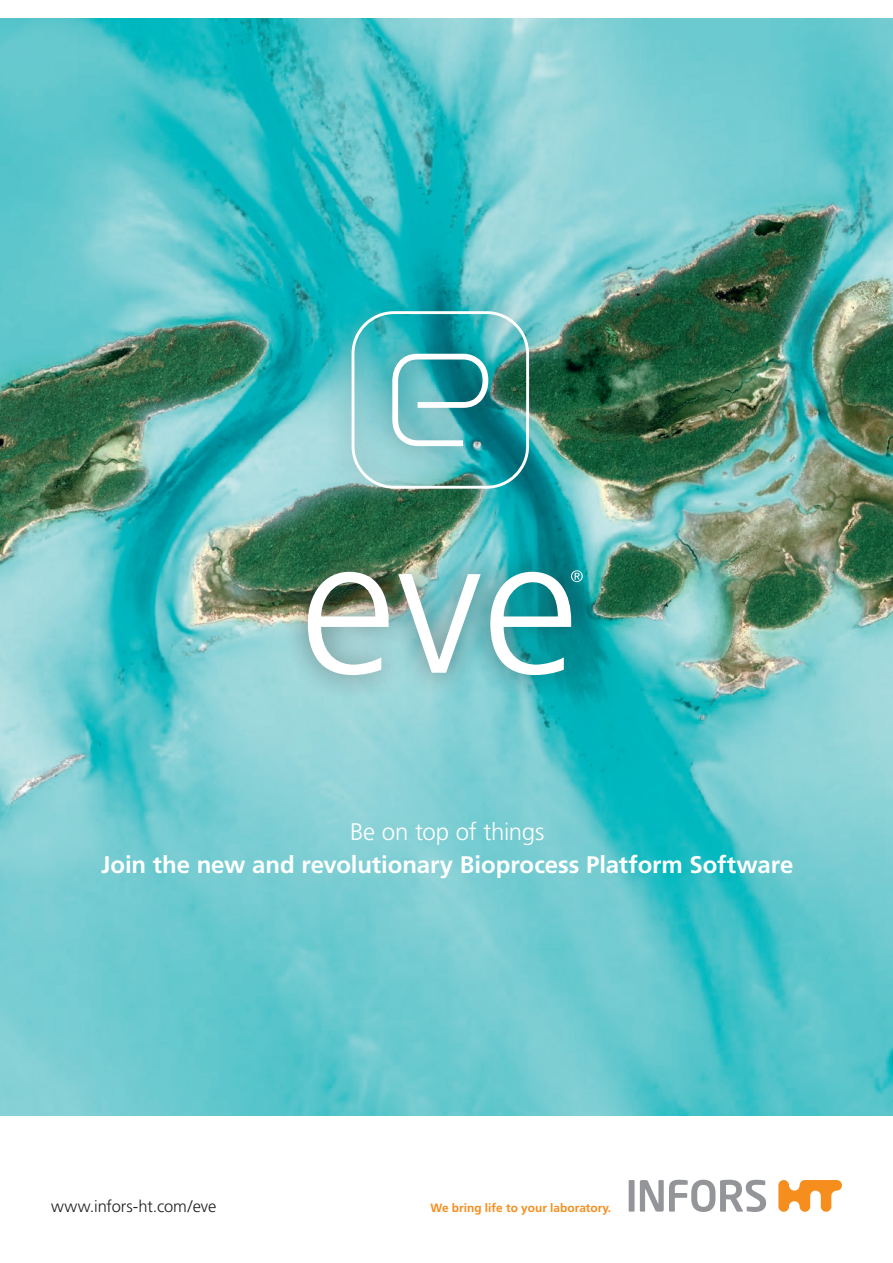
<style>
.page{position:relative;width:893px;height:1263px;background:#fff}
.page>*{position:absolute;margin:0;border:0;box-sizing:border-box;transform-origin:0 0}
.t1{font:700 24px "Frutiger";letter-spacing:-.005em;color:#fff}
.t2{font:300 24px "Frutiger";letter-spacing:-.015em;color:#fff}
.t3{font:300 16.5px "Frutiger";letter-spacing:-.01em;color:#231f20}
.t4{font:700 12px "Frutiger";color:#f68e1e}
</style>
<div class="page">
<img style="left:0;top:18px;width:893px;height:1097px">
<div style="left:629px;top:1180px;width:6px;height:31px;background:#939598"></div>
<svg style="left:640px;top:1180px;width:126px;height:32px"></svg>
<svg style="left:778px;top:1180px;width:64px;height:32px"></svg>
<div style="left:325px;top:285px;width:231px;height:230px;background:#231f20;opacity:.5"></div>
<svg style="left:352px;top:311px;width:177px;height:178px;background:#5ab1b5"></svg>
<div style="left:282px;top:546px;width:324px;height:155px;background:#231f20;opacity:.5"></div>
<svg style="left:308px;top:572px;width:81px;height:103px"></svg>
<svg style="left:398px;top:574px;width:83px;height:99px"></svg>
<svg style="left:490px;top:570px;width:93px;height:105px"></svg>
<p class="t2" style="left:350px;top:818px;width:196px">Be on top of things</p>
<p class="t1" style="left:101px;top:851px;width:694px">Join the new and revolutionary Bioprocess Platform Software</p>
<p class="t3" style="left:51px;top:1197px;width:167px">www.infors-ht.com/eve</p>
<p class="t4" style="left:430px;top:1201px;width:182px">We bring life to your laboratory.</p>
</div>
